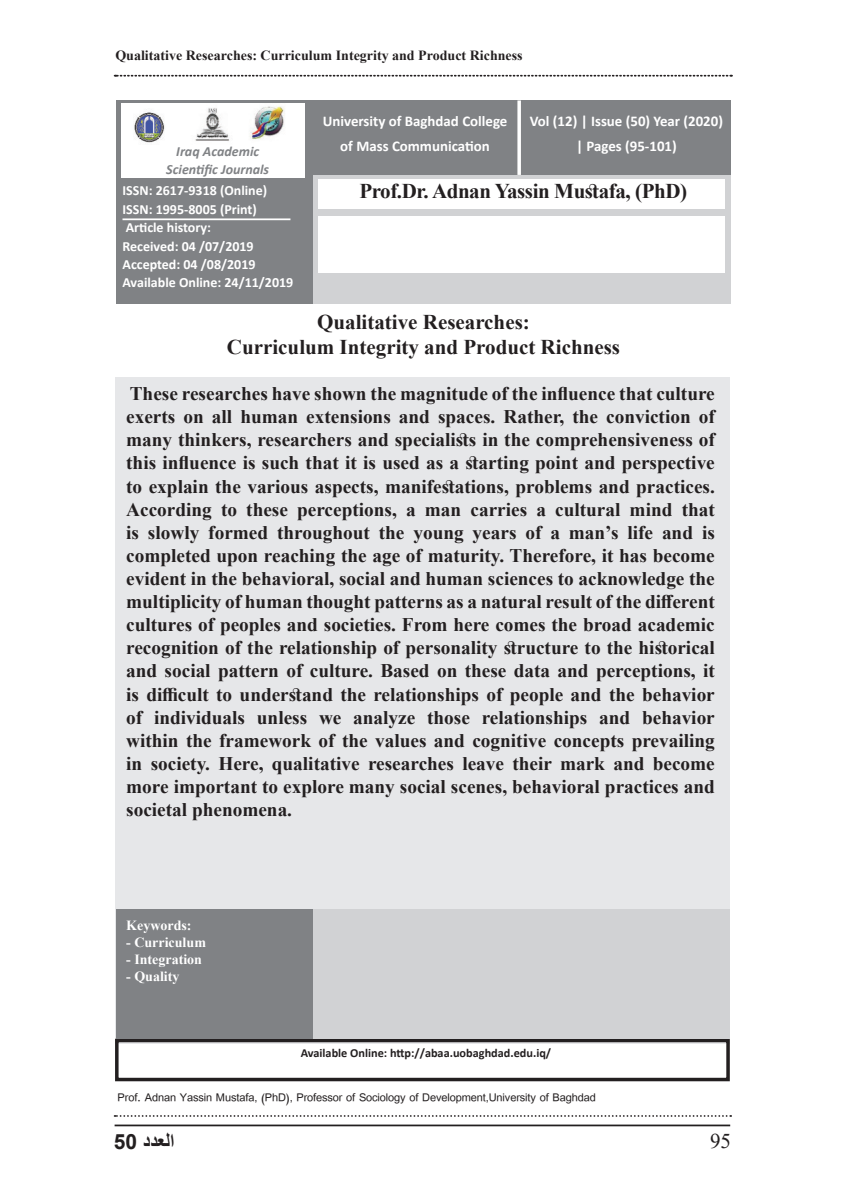
<style>
.page{position:relative;width:844px;height:1191px;background:#fff}
.page>*{position:absolute;margin:0;border:0;box-sizing:border-box;transform-origin:0 0}
.t1{font:700 21px "Times New Roman";color:#231f20}
.t2{font:700 21px "Times New Roman";letter-spacing:-.02em;color:#231f20}
.t3{font:700 21px "Arial";color:#231f20}
.t4{font:21px "Times New Roman";color:#231f20}
.t5{font:700 19.25px/23.1px "Times New Roman";color:#231f20;text-align:right}
.t6{font:700 14.88px/24.5px "Calibri";color:#fff;text-align:center}
.t7{font:700 14px "Calibri";color:#fff}
.t8{font:700 14px "Times New Roman";color:#231f20}
.t9{font:700 14px "Times New Roman";color:#fff}
.t10{font:italic 700 14px "Calibri";color:#808285}
.t11{font:12.25px "Simplified Arabic";letter-spacing:-.01em;color:#231f20}
.t12{font:700 12.25px "Calibri";color:#231f20}
</style>
<div class="page">
<svg style="left:115px;top:1115px;width:616px;height:1px"></svg>
<hr style="left:115px;top:1124px;width:615px;height:2px;background:#231f20">
<svg style="left:115px;top:75px;width:616px;height:2px"></svg>
<div style="left:116px;top:100px;width:197px;height:204px;background:#808285"></div>
<div style="left:121px;top:104px;width:184px;height:74px;background:#fff"></div>
<img style="left:134px;top:106px;width:151px;height:37px">
<div style="left:313px;top:174px;width:417px;height:130px;background:#d1d2d4"></div>
<div style="left:313px;top:100px;width:417px;height:75px;background:#808285"></div>
<svg style="left:517px;top:100px;width:4px;height:75px"></svg>
<hr style="left:122px;top:218px;width:168px;height:2px;background:#fff">
<div style="left:318px;top:179px;width:406px;height:30px;background:#fff"></div>
<div style="left:318px;top:216px;width:406px;height:57px;background:#fff"></div>
<div style="left:115px;top:377px;width:614px;height:666px;background:#e6e7e9"></div>
<div style="left:115px;top:1038px;width:614px;height:43px;border:4px solid #231f20"></div>
<div style="left:116px;top:909px;width:197px;height:129px;background:#808285"></div>
<div style="left:313px;top:909px;width:416px;height:129px;background:#d1d2d4"></div>
<p class="t8" style="left:115px;top:46px;width:409px">Qualitative Researches: Curriculum Integrity and Product Richness</p>
<p class="t10" style="left:176px;top:141px;width:84px">Iraq Academic</p>
<p class="t10" style="left:166px;top:159px;width:104px">Scientific Journals</p>
<p class="t7" style="left:122px;top:181px;width:146px">ISSN: 2617-9318 (Online(</p>
<p class="t7" style="left:122px;top:199px;width:136px">ISSN: 1995-8005 (Print(</p>
<p class="t7" style="left:126px;top:218px;width:87px">Article history:</p>
<p class="t7" style="left:122px;top:236px;width:133px">Received: 04 /07/2019</p>
<p class="t7" style="left:122px;top:254px;width:134px">Accepted: 04 /08/2019</p>
<p class="t7" style="left:122px;top:273px;width:172px">Available Online: 24/11/2019</p>
<p class="t6" style="left:322px;top:109px;width:186px">University of Baghdad College of Mass Communication</p>
<p class="t6" style="left:529px;top:109px;width:195px">Vol (12) | Issue (50) Year )2020(</p>
<p class="t6" style="left:576px;top:133px;width:102px">| Pages )95-101(</p>
<p class="t2" style="left:359px;top:176px;width:329px">Prof.Dr. Adnan Yassin Mustafa (, PhD(</p>
<p class="t1" style="left:317px;top:306px;width:214px">Qualitative Researches:</p>
<p class="t1" style="left:227px;top:331px;width:394px">Curriculum Integrity and Product Richness</p>
<p class="t5" style="left:126px;top:381px;width:590px">These researches have shown the magnitude of the influence that culture exerts on all human extensions and spaces. Rather, the conviction of many thinkers, researchers and specialists in the comprehensiveness of this influence is such that it is used as a starting point and perspective to explain the various aspects, manifestations, problems and practices. that</p>
<p class="t5" style="left:126px;top:497px;width:87px">According</p>
<p class="t5" style="left:297px;top:497px;width:120px">perceptions a,</p>
<p class="t5" style="left:470px;top:497px;width:58px">carries</p>
<p class="t5" style="left:629px;top:497px;width:44px">mind</p>
<p class="t5" style="left:246px;top:497px;width:43px">these</p>
<p class="t5" style="left:555px;top:497px;width:67px">cultural</p>
<p class="t5" style="left:221px;top:497px;width:18px">to</p>
<p class="t5" style="left:425px;top:497px;width:38px">man</p>
<p class="t5" style="left:536px;top:497px;width:11px">a</p>
<p class="t5" style="left:126px;top:520px;width:14px">is</p>
<p class="t5" style="left:126px;top:543px;width:590px">completed upon reaching the age of maturity. Therefore it, has become</p>
<p class="t5" style="left:126px;top:566px;width:590px">evident in the behavioral, social and human sciences to acknowledge the</p>
<p class="t5" style="left:126px;top:589px;width:590px">multiplicity of human thought patterns as a natural result of the different</p>
<p class="t5" style="left:126px;top:612px;width:590px">cultures of peoples and societies. From here comes the broad academic</p>
<p class="t5" style="left:126px;top:636px;width:590px">recognition of the relationship of personality structure to the historical</p>
<p class="t5" style="left:126px;top:659px;width:590px">and social pattern of culture. Based on these data and perceptions, it</p>
<p class="t5" style="left:126px;top:682px;width:590px">is difficult to understand the relationships of people and the behavior</p>
<p class="t5" style="left:642px;top:705px;width:74px">behavior</p>
<p class="t5" style="left:627px;top:520px;width:27px">life</p>
<p class="t5" style="left:701px;top:520px;width:14px">is</p>
<p class="t5" style="left:208px;top:520px;width:61px">formed</p>
<p class="t5" style="left:525px;top:520px;width:18px">of</p>
<p class="t5" style="left:568px;top:520px;width:51px">man s’</p>
<p class="t5" style="left:148px;top:520px;width:53px">slowly</p>
<p class="t5" style="left:277px;top:520px;width:94px">throughout</p>
<p class="t5" style="left:379px;top:520px;width:27px">the</p>
<p class="t5" style="left:661px;top:520px;width:33px">and</p>
<p class="t5" style="left:413px;top:520px;width:52px">young</p>
<p class="t5" style="left:472px;top:520px;width:45px">years</p>
<p class="t5" style="left:550px;top:520px;width:11px">a</p>
<p class="t5" style="left:154px;top:705px;width:92px">individuals</p>
<p class="t5" style="left:481px;top:705px;width:107px">relationships</p>
<p class="t5" style="left:126px;top:705px;width:590px;text-align:left">of<br>within the framework of the values and cognitive concepts prevailing in society. Here, qualitative researches leave their mark and become more important to explore many social scenes, behavioral practices and societal phenomena.</p>
<p class="t5" style="left:257px;top:705px;width:52px">unless</p>
<p class="t5" style="left:353px;top:705px;width:64px">analyze</p>
<p class="t5" style="left:427px;top:705px;width:44px">those</p>
<p class="t5" style="left:599px;top:705px;width:33px">and</p>
<p class="t5" style="left:319px;top:705px;width:24px">we</p>
<p class="t9" style="left:126px;top:915px;width:67px">Keywords:</p>
<p class="t9" style="left:126px;top:932px;width:81px">- Curriculum</p>
<p class="t9" style="left:126px;top:949px;width:77px">- Integration</p>
<p class="t9" style="left:126px;top:966px;width:55px">- Quality</p>
<p class="t12" style="left:301px;top:1044px;width:252px">Available Online: http://abaa.uobaghdad.edu i q. /</p>
<p class="t11" style="left:117px;top:1087px;width:479px">Prof. Adnan Yassin Mustafa (, PhD ,) Professor of Sociology of Development,University of Baghdad</p>
<p class="t3" style="left:114px;top:1126px;width:62px">5 0 ا لعدد</p>
<p class="t4" style="left:709px;top:1126px;width:22px">95</p>
</div>
